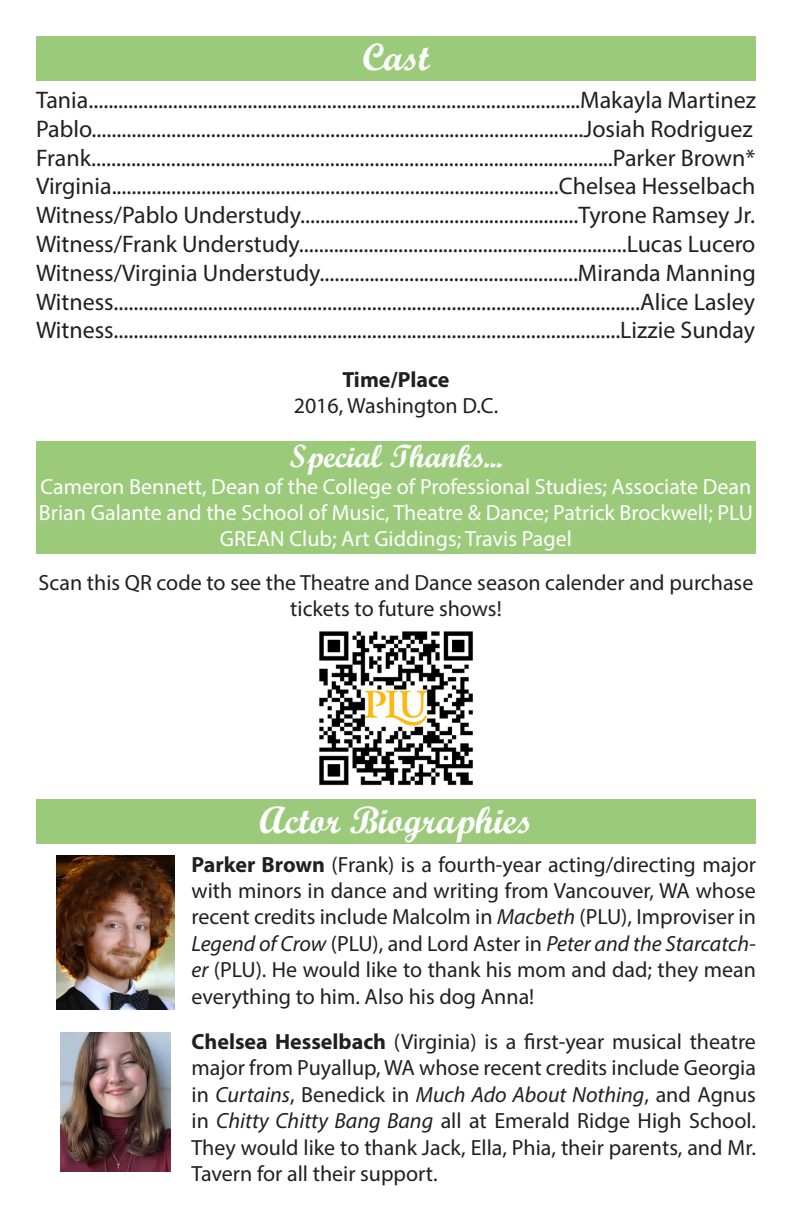
<style>
.page{position:relative;width:792px;height:1224px;background:#fff}
.page>*{position:absolute;margin:0;border:0;box-sizing:border-box;transform-origin:0 0}
.t1{font:38px "Script MT Bold";color:#fff}
.t2{font:32px "Script MT Bold";color:#fff}
.t3{font:24px "Myriad Pro";color:#231f20}
.t4{font:22px/26.4px "Myriad Pro";color:#231f20;text-align:justify}
.t5{font:22px/26.4px "Myriad Pro";color:#fff;text-align:center}
.t6{font:700 22px "Myriad Pro";color:#231f20}
.s1{font-weight:700}
.s2{font-style:italic}
</style>
<div class="page">
<div style="left:36px;top:36px;width:720px;height:45px;background:#9bcb7a"></div>
<div style="left:36px;top:441px;width:720px;height:113px;background:#9bcb7a"></div>
<img style="left:319px;top:631px;width:154px;height:155px">
<div style="left:36px;top:799px;width:720px;height:44px;background:#9bcb7a"></div>
<img style="left:56px;top:855px;width:119px;height:154px">
<img style="left:60px;top:1032px;width:111px;height:139px">
<p class="t1" style="left:362px;top:34px;width:69px">Cast</p>
<p class="t3" style="left:36px;top:85px;width:722px">Tania...................................................................................................Makayla Martinez</p>
<p class="t3" style="left:36px;top:114px;width:718px">Pablo...................................................................................................Josiah Rodriguez</p>
<p class="t3" style="left:36px;top:143px;width:721px">Frank.........................................................................................................Parker Brown*</p>
<p class="t3" style="left:36px;top:172px;width:721px">Virginia..........................................................................................Chelsea Hesselbach</p>
<p class="t3" style="left:36px;top:200px;width:720px">Witness/Pablo Understudy........................................................Tyrone Ramsey Jr.</p>
<p class="t3" style="left:36px;top:229px;width:721px">Witness/Frank Understudy..................................................................Lucas Lucero</p>
<p class="t3" style="left:36px;top:258px;width:721px">Witness/Virginia Understudy....................................................Miranda Manning</p>
<p class="t3" style="left:36px;top:287px;width:721px">Witness..........................................................................................................Alice Lasley</p>
<p class="t3" style="left:36px;top:316px;width:721px">Witness......................................................................................................Lizzie Sunday</p>
<p class="t6" style="left:342px;top:365px;width:109px">Time/Place</p>
<p class="t4" style="left:294px;top:393px;width:206px">2016, Washington D.C.</p>
<p class="t2" style="left:289px;top:437px;width:215px">Special Thanks...</p>
<p class="t5" style="left:39px;top:473px;width:716px">Cameron Bennett, Dean of the College of Professional Studies; Associate Dean<br>Brian Galante and the School of Music, Theatre &amp; Dance; Patrick Brockwell; PLU<br>GREAN Club; Art Giddings; Travis Pagel</p>
<p class="t4" style="left:39px;top:569px;width:716px;text-align:center">Scan this QR code to see the Theatre and Dance season calender and purchase tickets to future shows!</p>
<p class="t1" style="left:259px;top:797px;width:275px">Actor Biographies</p>
<p class="t4" style="left:192px;top:851px;width:566px"><span class="s1">Parker Brown</span> (Frank) is a fourth-year acting/directing major with minors in dance and writing from Vancouver, WA whose recent credits include Malcolm in <span class="s2">Macbeth</span> (PLU), Improviser in <span class="s2">Legend of Crow</span> (PLU), and Lord Aster in <span class="s2">Peter and the Starcatch&shy;er</span> (PLU). He would like to thank his mom and dad; they mean everything to him. Also his dog Anna!</p>
<p class="t4" style="left:192px;top:1028px;width:566px"><span class="s1">Chelsea Hesselbach</span> (Virginia) is a first-year musical theatre major from Puyallup, WA whose recent credits include Georgia in <span class="s2">Curtains</span>, Benedick in <span class="s2">Much Ado About Nothing</span>, and Agnus in <span class="s2">Chitty Chitty Bang Bang</span> all at Emerald Ridge High School.<br>They would like to thank Jack, Ella, Phia, their parents, and Mr.<br>Tavern for all their support.</p>
</div>
